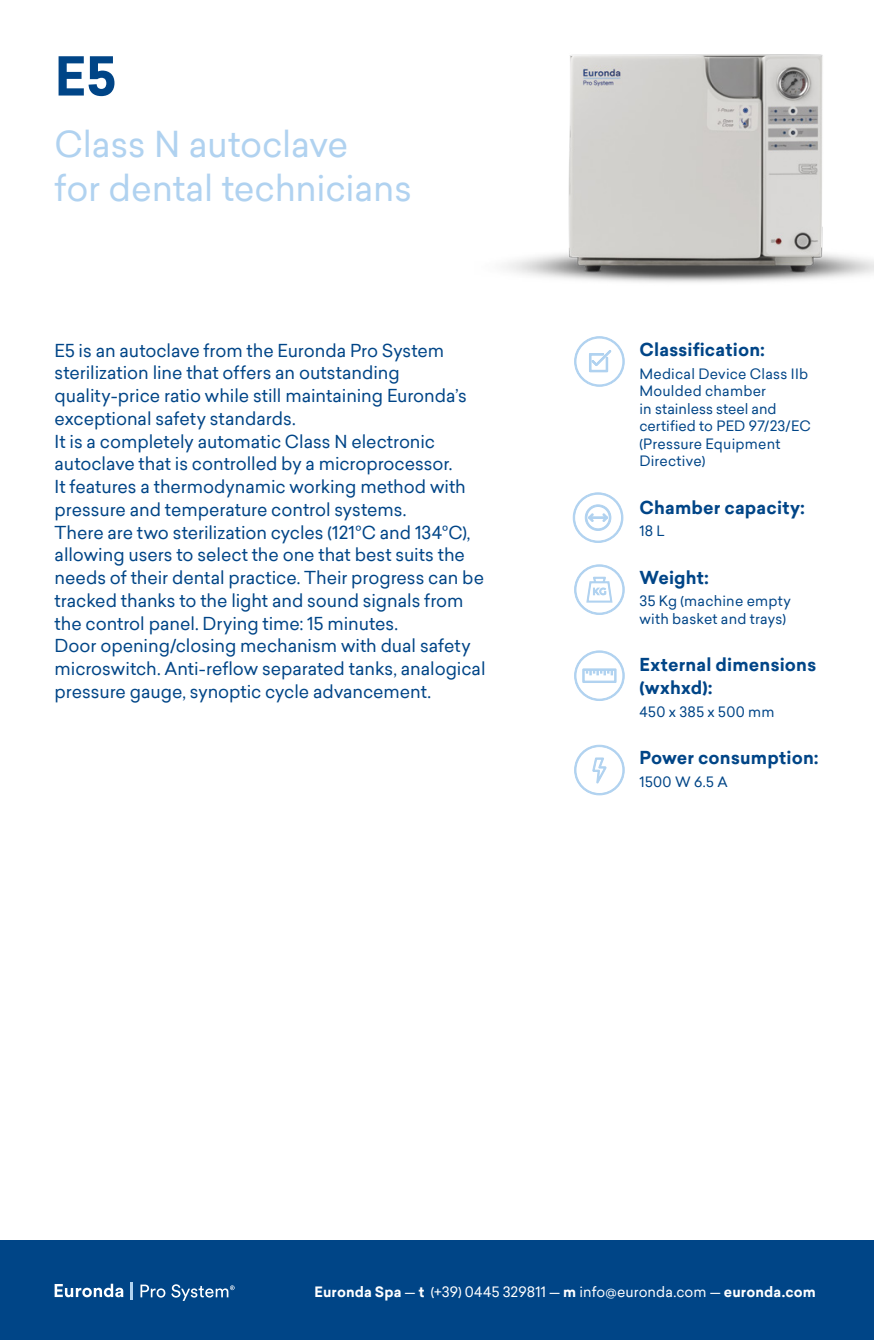
<style>
.page{position:relative;width:874px;height:1340px;background:#fff}
.page>*{position:absolute;margin:0;border:0;box-sizing:border-box;transform-origin:0 0}
.t1{font:700 52.5px "Sailec";color:#004587}
.t2{font:35px/43.8px "Sailec";letter-spacing:-.005em;color:#b0d2f0}
.t3{font:17.5px/22.8px "Sailec";letter-spacing:-.005em;color:#004587}
.t4{font:700 17.5px/22.8px "Sailec";letter-spacing:.01em;color:#004587}
.t5{font:14px/17.5px "Sailec";letter-spacing:.015em;color:#004587}
.t6{font:14px "Sailec";letter-spacing:.005em;color:#fff}
.t7{font:14px "Sailec";letter-spacing:.035em;color:#004587}
.s1{font-weight:700}
</style>
<div class="page">
<div style="left:0;top:1240px;width:873px;height:99px;background:#004587"></div>
<hr style="left:873px;top:1240px;width:1px;height:99px;background:#004587">
<svg style="left:140px;top:1284px;width:94px;height:16px"></svg>
<hr style="left:130px;top:1282px;width:3px;height:17px;background:#b0d2f0">
<svg style="left:55px;top:1283px;width:68px;height:14px"></svg>
<svg style="left:574px;top:650px;width:50px;height:51px"></svg>
<svg style="left:574px;top:564px;width:50px;height:51px"></svg>
<svg style="left:572px;top:492px;width:51px;height:51px"></svg>
<svg style="left:574px;top:336px;width:50px;height:51px"></svg>
<svg style="left:574px;top:744px;width:50px;height:52px"></svg>
<img style="left:506px;top:54px;width:367px;height:229px">
<h1 class="t1" style="left:55px;top:39px;width:63px">E5</h1>
<h2 class="t2" style="left:55px;top:122px;width:358px">Class N autoclave<br>for dental technicians</h2>
<p class="t3" style="left:55px;top:338px;width:432px">E5 is an autoclave from the Euronda Pro System sterilization line that offers an outstanding quality-price ratio while still maintaining Euronda’s exceptional safety standards.<br>It is a completely automatic Class N electronic autoclave that is controlled by a microprocessor.<br>It features a thermodynamic working method with pressure and temperature control systems.<br>There are two sterilization cycles (121°C and 134°C), allowing users to select the one that best suits the needs of their dental practice. Their progress can be tracked thanks to the light and sound signals from the control panel. Drying time: 15 minutes.<br>Door opening/closing mechanism with dual safety microswitch. Anti-reflow separated tanks, analogical pressure gauge, synoptic cycle advancement.</p>
<p class="t4" style="left:639px;top:338px;width:127px">Classification:</p>
<p class="t5" style="left:639px;top:365px;width:173px">Medical Device Class IIb<br>Moulded chamber<br>in stainless steel and certified to PED 97/23/EC (Pressure Equipment<br>Directive)</p>
<p class="t4" style="left:639px;top:496px;width:167px">Chamber capacity:</p>
<p class="t5" style="left:639px;top:522px;width:27px">18 L</p>
<p class="t4" style="left:639px;top:566px;width:71px">Weight:</p>
<p class="t5" style="left:639px;top:592px;width:153px">35 Kg (machine empty with basket and trays)</p>
<p class="t4" style="left:639px;top:653px;width:178px">External dimensions (wxhxd):</p>
<p class="t7" style="left:639px;top:702px;width:137px">450 x 385 x 500 mm</p>
<p class="t4" style="left:639px;top:746px;width:181px">Power consumption:</p>
<p class="t5" style="left:639px;top:772px;width:90px">1500 W 6.5 A</p>
<p class="t6" style="left:314px;top:1282px;width:502px"><span class="s1">Euronda Spa</span> — <span class="s1">t</span> (+39) 0445 329811 — <span class="s1">m</span> info@euronda.com — <span class="s1">euronda.com</span></p>
</div>
